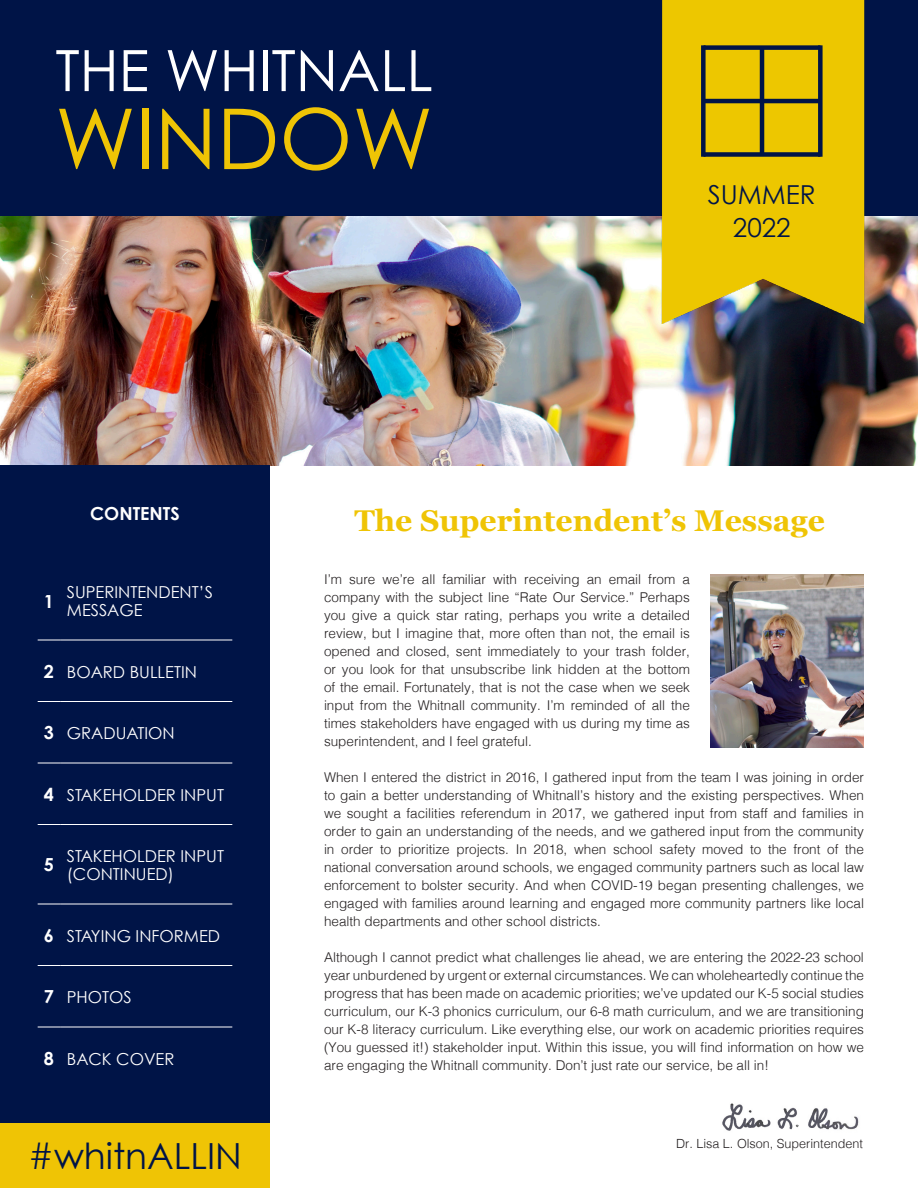
<style>
.page{position:relative;width:918px;height:1188px;background:#fff}
.page>*{position:absolute;margin:0;border:0;box-sizing:border-box;transform-origin:0 0}
.t1{font:84px "Century Gothic";color:#efc405}
.t2{font:57px "Century Gothic";color:#fff}
.t3{font:36px "Century Gothic";color:#001447}
.t4{font:700 30px "Georgia";color:#efc405}
.t5{font:26.1px/32.2px "Century Gothic";color:#001447;text-align:center}
.t6{font:700 18px "Century Gothic";color:#fff}
.t7{font:16.5px/18px "Century Gothic";color:#fff}
.t8{font:300 13.5px/18px "Helvetica";color:#231f20;text-align:justify}
.t9{font:300 12.6px "Helvetica";color:#231f20}
.s1{font-style:inherit}
</style>
<div class="page">
<img style="left:0;top:215px;width:918px;height:251px">
<div style="left:0;top:0;width:918px;height:215px;background:#001447"></div>
<div style="left:0;top:1123px;width:270px;height:65px;background:#efc405"></div>
<img style="left:722px;top:1103px;width:137px;height:28px">
<div style="left:0;top:466px;width:270px;height:657px;background:#001447"></div>
<svg style="left:38px;top:701px;width:23px;height:1px"></svg>
<hr style="left:61px;top:701px;width:171px;height:1px;background:#fff">
<svg style="left:38px;top:763px;width:23px;height:1px"></svg>
<hr style="left:61px;top:763px;width:171px;height:1px;background:#fff">
<svg style="left:38px;top:824px;width:23px;height:1px"></svg>
<hr style="left:61px;top:824px;width:171px;height:1px;background:#fff">
<svg style="left:38px;top:904px;width:23px;height:1px"></svg>
<hr style="left:61px;top:904px;width:171px;height:1px;background:#fff">
<svg style="left:38px;top:965px;width:23px;height:1px"></svg>
<hr style="left:61px;top:965px;width:171px;height:1px;background:#fff">
<svg style="left:38px;top:1027px;width:23px;height:1px"></svg>
<hr style="left:61px;top:1027px;width:171px;height:1px;background:#fff">
<svg style="left:38px;top:640px;width:23px;height:1px"></svg>
<hr style="left:61px;top:640px;width:171px;height:1px;background:#fff">
<img style="left:710px;top:574px;width:154px;height:173px">
<img style="left:658px;top:0;width:208px;height:323px">
<div style="left:701px;top:45px;width:5px;height:112px;background:#001447"></div>
<div style="left:818px;top:45px;width:5px;height:112px;background:#001447"></div>
<div style="left:704px;top:45px;width:116px;height:5px;background:#001447"></div>
<div style="left:704px;top:152px;width:116px;height:5px;background:#001447"></div>
<hr style="left:760px;top:47px;width:4px;height:106px;background:#001447">
<hr style="left:703px;top:99px;width:117px;height:4px;background:#001447">
<p class="t2" style="left:55px;top:36px;width:379px">THE WHITNALL</p>
<p class="t1" style="left:55px;top:88px;width:379px">WINDOW</p>
<p class="t5" style="left:708px;top:178px;width:109px">SUMMER<br>2022</p>
<p class="t6" style="left:90px;top:502px;width:91px">CONTENTS</p>
<p class="t6" style="left:44px;top:590px;width:12px">1</p>
<p class="t7" style="left:67px;top:583px;width:148px">SUPERINTENDENT’S</p>
<p class="t7" style="left:67px;top:601px;width:77px">MESSAGE</p>
<p class="t6" style="left:44px;top:660px;width:12px">2</p>
<p class="t7" style="left:67px;top:662px;width:132px">BOARD BULLETIN</p>
<p class="t6" style="left:44px;top:721px;width:12px">3</p>
<p class="t7" style="left:67px;top:724px;width:109px">GRADUATION</p>
<p class="t6" style="left:44px;top:783px;width:12px">4</p>
<p class="t7" style="left:67px;top:785px;width:159px">STAKEHOLDER INPUT</p>
<p class="t6" style="left:44px;top:853px;width:12px">5</p>
<p class="t7" style="left:67px;top:847px;width:159px">STAKEHOLDER INPUT (CONTINUED)</p>
<p class="t6" style="left:44px;top:924px;width:12px">6</p>
<p class="t7" style="left:67px;top:926px;width:155px">STAYING INFORMED</p>
<p class="t6" style="left:44px;top:985px;width:12px">7</p>
<p class="t7" style="left:67px;top:988px;width:66px">PHOTOS</p>
<p class="t6" style="left:44px;top:1047px;width:12px">8</p>
<p class="t7" style="left:67px;top:1049px;width:109px">BACK COVER</p>
<p class="t4" style="left:354px;top:498px;width:472px">The Superintendent’s Message</p>
<p class="t8" style="left:324px;top:569px;width:368px">I’m sure we’re all familiar with receiving an email from a company with the subject line “Rate Our Service.” Perhaps you give a quick star rating, perhaps you write a detailed review, but I imagine that, more often than not, the email is opened and closed, sent immediately to your trash folder, or you look for that unsubscribe link hidden at the bottom of the email. Fortunately, that is not the case when we seek input from the Whitnall community. I’m reminded of all the times stakeholders have engaged with us during my time as superintendent, and I feel grateful.</p>
<p class="t8" style="left:324px;top:767px;width:542px">When I entered the district in 2016, I gathered input from the team I was joining in order to gain a better understanding of Whitnall’s history and the existing perspectives. When we sought a facilities referendum in 2017, we gathered input from staff and families in order to gain an understanding of the needs, and we gathered input from the community in order to prioritize projects. In 2018, when school safety moved to the front of the national conversation around schools, we engaged community partners such as local law enforcement to bolster security. And when COVID-19 began presenting challenges, we engaged with families around learning and engaged more community partners like local health departments and other school districts.</p>
<p class="t8" style="left:324px;top:947px;width:542px">Although I cannot predict what challenges lie ahead, we are entering the 2022-23 school year unburdened by urgent or external circumstances. We can wholeheartedly continue the progress that has been made on academic priorities; we’ve updated our K-5 social studies curriculum, our K-3 phonics curriculum, our 6-8 math curriculum, and we are transitioning our K-8 literacy curriculum. Like everything else, our work on academic priorities requires (You guessed it!) stakeholder input. Within this issue, you will find information on how we are engaging the Whitnall community. Don’t just rate our service, be all in!</p>
<p class="t3" style="left:28px;top:1134px;width:215px"><span class="s1">#</span>whitnALLIN</p>
<p class="t9" style="left:676px;top:1133px;width:188px">Dr. Lisa L. Olson, Superintendent</p>
</div>
